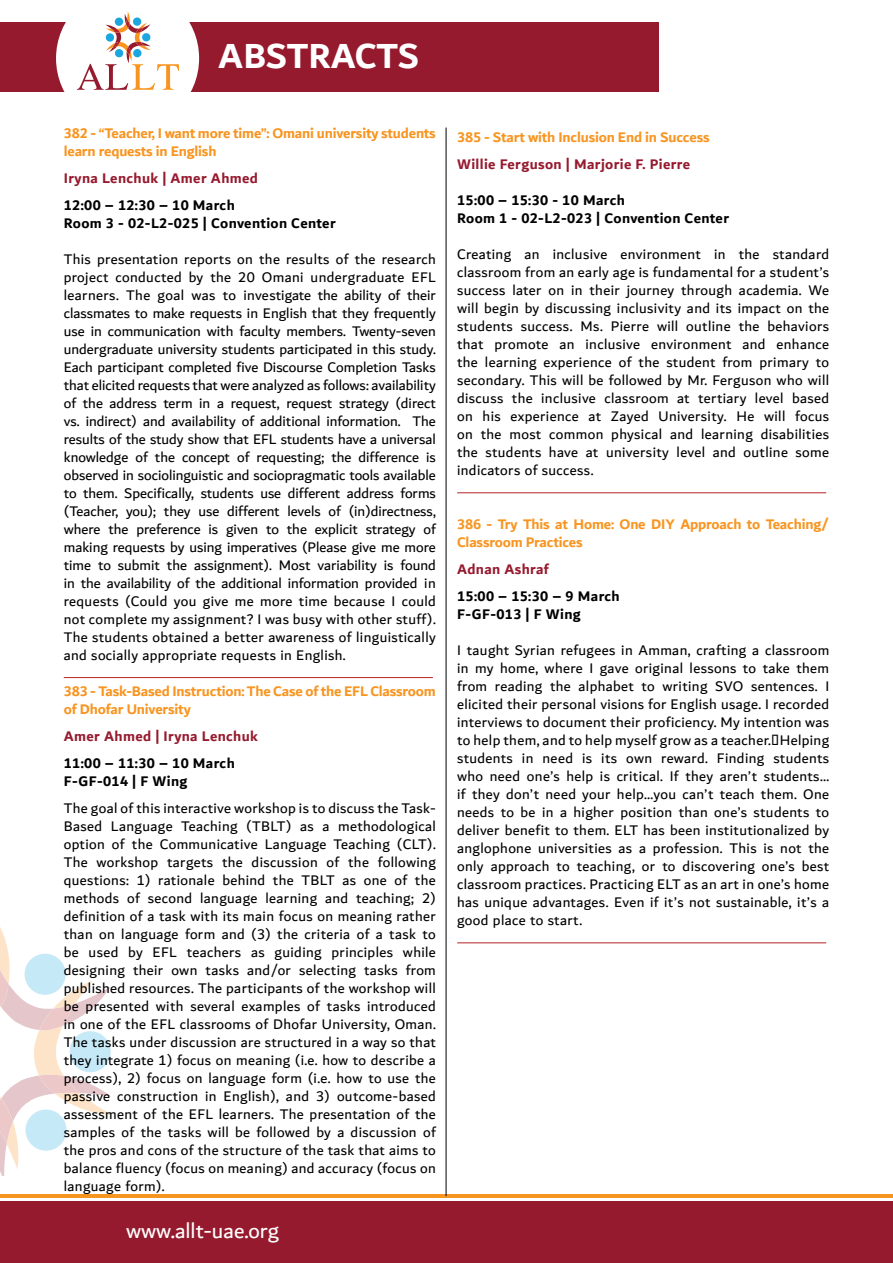
<style>
.page{position:relative;width:893px;height:1263px;background:#fff}
.page>*{position:absolute;margin:0;border:0;box-sizing:border-box;transform-origin:0 0}
.t1{font:700 37.5px "Dubai";letter-spacing:-.005em;color:#fff}
.t2{font:22.5px "Dubai";color:#fff}
.t3{font:15px/18px "Dubai";letter-spacing:.025em;color:#000;text-align:justify}
.t4{font:700 15px/18px "Dubai";letter-spacing:-.01em;color:#f89521}
.t5{font:700 15px/18px "Dubai";letter-spacing:.025em;color:#000}
.t6{font:700 15px "Dubai";letter-spacing:.025em;color:#961a2e}
</style>
<div class="page">
<div style="left:0;top:22px;width:659px;height:70px;background:#961a2e"></div>
<div style="left:0;top:1201px;width:893px;height:62px;background:#961a2e"></div>
<hr style="left:0;top:1195px;width:893px;height:3px;background:#f89521">
<svg style="left:0;top:927px;width:111px;height:248px"></svg>
<svg style="left:56px;top:11px;width:143px;height:81px"></svg>
<hr style="left:64px;top:677px;width:369px;height:1px;background:#b52327">
<hr style="left:457px;top:492px;width:369px;height:1px;background:#b52327">
<hr style="left:457px;top:942px;width:369px;height:1px;background:#b52327">
<hr style="left:446px;top:128px;width:1px;height:1068px;background:#000">
<h1 class="t1" style="left:218px;top:33px;width:202px">ABSTRACTS</h1>
<p class="t4" style="left:64px;top:124px;width:374px">382 - “Teacher, I want more time”: Omani university students learn requests in English</p>
<p class="t6" style="left:64px;top:169px;width:196px">Iryna Lenchuk | Amer Ahmed</p>
<p class="t5" style="left:64px;top:196px;width:273px">12:00 – 12:30 – 10 March<br>Room 3 - 02-L2-025 | Convention Center</p>
<p class="t3" style="left:64px;top:250px;width:374px">This presentation reports on the results of the research project conducted by the 20 Omani undergraduate EFL learners. The goal was to investigate the ability of their classmates to make requests in English that they frequently use in communication with faculty members. Twenty-seven undergraduate university students participated in this study.<br>Each participant completed five Discourse Completion Tasks that elicited requests that were analyzed as follows: availability of the address term in a request, request strategy (direct vs. indirect) and availability of additional information. The results of the study show that EFL students have a universal knowledge of the concept of requesting; the difference is observed in sociolinguistic and sociopragmatic tools available to them. Specifically, students use different address forms (Teacher, you); they use different levels of (in)directness, where the preference is given to the explicit strategy of making requests by using imperatives (Please give me more time to submit the assignment). Most variability is found in the availability of the additional information provided in requests (Could you give me more time because I could not complete my assignment? I was busy with other stuff).<br>The students obtained a better awareness of linguistically and socially appropriate requests in English.</p>
<p class="t4" style="left:64px;top:682px;width:374px">383 - Task-Based Instruction: The Case of the EFL Classroom of Dhofar University</p>
<p class="t6" style="left:64px;top:727px;width:196px">Amer Ahmed | Iryna Lenchuk</p>
<p class="t5" style="left:64px;top:754px;width:172px">11:00 – 11:30 – 10 March<br>F-GF-014 | F Wing</p>
<p class="t3" style="left:64px;top:799px;width:374px">The goal of this interactive workshop is to discuss the Task-Based Language Teaching (TBLT) as a methodological option of the Communicative Language Teaching (CLT).<br>The workshop targets the discussion of the following questions: 1) rationale behind the TBLT as one of the methods of second language learning and teaching; 2) definition of a task with its main focus on meaning rather than on language form and (3) the criteria of a task to be used by EFL teachers as guiding principles while designing their own tasks and/or selecting tasks from published resources. The participants of the workshop will be presented with several examples of tasks introduced in one of the EFL classrooms of Dhofar University, Oman.<br>The tasks under discussion are structured in a way so that they integrate 1) focus on meaning (i.e. how to describe a process), 2) focus on language form (i.e. how to use the passive construction in English), and 3) outcome-based assessment of the EFL learners. The presentation of the samples of the tasks will be followed by a discussion of the pros and cons of the structure of the task that aims to balance fluency (focus on meaning) and accuracy (focus on language form).</p>
<h2 class="t2" style="left:126px;top:1217px;width:154px">www.allt-uae.org</h2>
<p class="t4" style="left:457px;top:128px;width:254px">385 - Start with Inclusion End in Success</p>
<p class="t6" style="left:457px;top:155px;width:235px">Willie Ferguson | Marjorie F. Pierre</p>
<p class="t5" style="left:457px;top:191px;width:273px">15:00 – 15:30 - 10 March<br>Room 1 - 02-L2-023 | Convention Center</p>
<p class="t3" style="left:457px;top:245px;width:374px">Creating an inclusive environment in the standard classroom from an early age is fundamental for a student’s success later on in their journey through academia. We will begin by discussing inclusivity and its impact on the students success. Ms. Pierre will outline the behaviors that promote an inclusive environment and enhance the learning experience of the student from primary to secondary. This will be followed by Mr. Ferguson who will discuss the inclusive classroom at tertiary level based on his experience at Zayed University. He will focus on the most common physical and learning disabilities the students have at university level and outline some indicators of success.</p>
<p class="t4" style="left:457px;top:515px;width:374px">386 - Try This at Home: One DIY Approach to Teaching/<br>Classroom Practices</p>
<p class="t6" style="left:457px;top:560px;width:93px">Adnan Ashraf</p>
<p class="t5" style="left:457px;top:587px;width:164px">15:00 – 15:30 – 9 March<br>F-GF-013 | F Wing</p>
<p class="t3" style="left:457px;top:641px;width:374px">I taught Syrian refugees in Amman, crafting a classroom in my home, where I gave original lessons to take them from reading the alphabet to writing SVO sentences. I elicited their personal visions for English usage. I recorded interviews to document their proficiency. My intention was to help them, and to help myself grow as a teacher.  Helping students in need is its own reward. Finding students who need one’s help is critical. If they aren’t students… if they don’t need your help…you can’t teach them. One needs to be in a higher position than one’s students to deliver benefit to them. ELT has been institutionalized by anglophone universities as a profession. This is not the only approach to teaching, or to discovering one’s best classroom practices. Practicing ELT as an art in one’s home has unique advantages. Even if it’s not sustainable, it’s a good place to start.</p>
</div>
